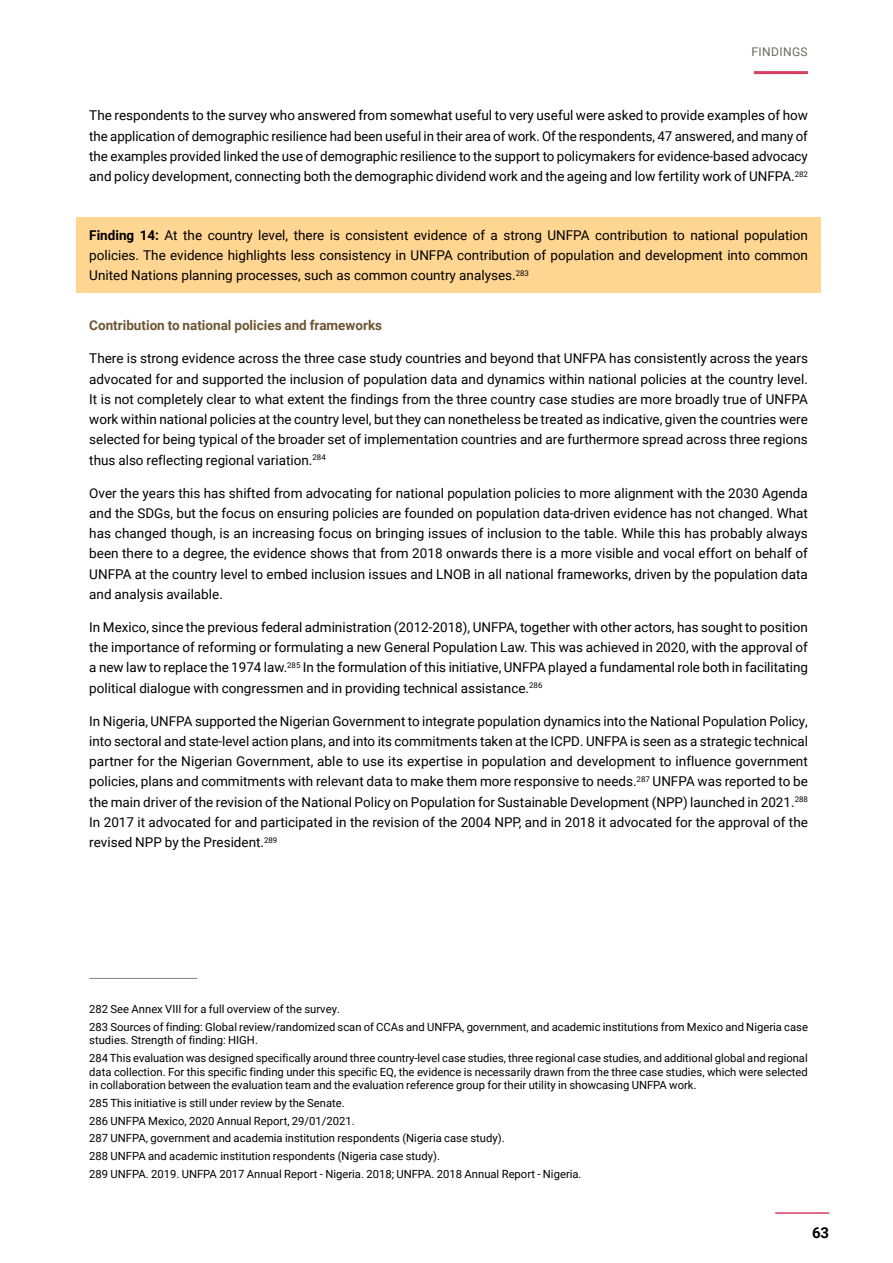
<style>
.page{position:relative;width:893px;height:1263px;background:#fff}
.page>*{position:absolute;margin:0;border:0;box-sizing:border-box;transform-origin:0 0}
.t1{font:700 15px "Roboto";color:#000}
.t2{font:13.5px/20.2px "Roboto";color:#000;text-align:justify}
.t3{font:700 13.5px "Roboto";color:#6e5534}
.t4{font:12px "Roboto";color:#6c6864}
.t5{font:11.25px/17.7px "Roboto";color:#000}
.s1{font-weight:700}
</style>
<div class="page">
<hr style="left:775px;top:1212px;width:54px;height:2px;background:#d63f5f">
<div style="left:77px;top:217px;width:744px;height:75px;background:#ffd592"></div>
<hr style="left:89px;top:978px;width:108px;height:1px;background:#808285">
<hr style="left:754px;top:71px;width:54px;height:3px;background:#d63f5f">
<p class="t4" style="left:751px;top:44px;width:15px">Findings</p>
<p class="t2" style="left:89px;top:105px;width:720px">The respondents to the survey who answered from somewhat useful to very useful were asked to provide examples of how the application of demographic resilience had been useful in their area of work. Of the respondents, 47 answered, and many of the examples provided linked the use of demographic resilience to the support to policymakers for evidence-based advocacy and policy development, connecting both the demographic dividend work and the ageing and low fertility work of UNFPA.<sup>282</sup></p>
<p class="t2" style="left:89px;top:224px;width:720px"><span class="s1">Finding 14:</span> At the country level, there is consistent evidence of a strong UNFPA contribution to national population policies. The evidence highlights less consistency in UNFPA contribution of population and development into common United Nations planning processes, such as common country analyses.<sup>283</sup></p>
<p class="t3" style="left:89px;top:316px;width:294px">Contribution to national policies and frameworks</p>
<p class="t2" style="left:89px;top:348px;width:720px">There is strong evidence across the three case study countries and beyond that UNFPA has consistently across the years advocated for and supported the inclusion of population data and dynamics within national policies at the country level.<br>It is not completely clear to what extent the findings from the three country case studies are more broadly true of UNFPA work within national policies at the country level, but they can nonetheless be treated as indicative, given the countries were selected for being typical of the broader set of implementation countries and are furthermore spread across three regions thus also reflecting regional variation.<sup>284</sup></p>
<p class="t2" style="left:89px;top:482px;width:720px">Over the years this has shifted from advocating for national population policies to more alignment with the 2030 Agenda and the SDGs, but the focus on ensuring policies are founded on population data-driven evidence has not changed. What has changed though, is an increasing focus on bringing issues of inclusion to the table. While this has probably always been there to a degree, the evidence shows that from 2018 onwards there is a more visible and vocal effort on behalf of UNFPA at the country level to embed inclusion issues and LNOB in all national frameworks, driven by the population data and analysis available.</p>
<p class="t2" style="left:89px;top:616px;width:720px">In Mexico, since the previous federal administration (2012-2018), UNFPA, together with other actors, has sought to position the importance of reforming or formulating a new General Population Law. This was achieved in 2020, with the approval of a new law to replace the 1974 law.<sup>285</sup> In the formulation of this initiative, UNFPA played a fundamental role both in facilitating political dialogue with congressmen and in providing technical assistance.<sup>286</sup></p>
<p class="t2" style="left:89px;top:710px;width:720px">In Nigeria, UNFPA supported the Nigerian Government to integrate population dynamics into the National Population Policy, into sectoral and state-level action plans, and into its commitments taken at the ICPD. UNFPA is seen as a strategic technical partner for the Nigerian Government, able to use its expertise in population and development to influence government policies, plans and commitments with relevant data to make them more responsive to needs.<sup>287</sup> UNFPA was reported to be the main driver of the revision of the National Policy on Population for Sustainable Development (NPP) launched in 2021.<sup>288<br></sup>In 2017 it advocated for and participated in the revision of the 2004 NPP, and in 2018 it advocated for the approval of the revised NPP by the President.<sup>289</sup></p>
<p class="t5" style="left:89px;top:1000px;width:720px">282 See Annex VIII for a full overview of the survey.<br>283 Sources of finding: Global review/randomized scan of CCAs and UNFPA, government, and academic institutions from Mexico and Nigeria case</p>
<p class="t5" style="left:89px;top:1031px;width:720px">studies. Strength of finding: HIGH.<br>284 This evaluation was designed specifically around three country-level case studies, three regional case studies, and additional global and regional</p>
<p class="t5" style="left:89px;top:1064px;width:720px;line-height:13.5px">data collection. For this specific finding under this specific EQ, the evidence is necessarily drawn from the three case studies, which were selected in collaboration between the evaluation team and the evaluation reference group for their utility in showcasing UNFPA work.</p>
<p class="t5" style="left:89px;top:1094px;width:494px">285 This initiative is still under review by the Senate.<br>286 UNFPA Mexico, 2020 Annual Report, 29/01/2021.<br>287 UNFPA, government and academia institution respondents (Nigeria case study).<br>288 UNFPA and academic institution respondents (Nigeria case study).<br>289 UNFPA. 2019. UNFPA 2017 Annual Report - Nigeria. 2018; UNFPA. 2018 Annual Report - Nigeria.</p>
<p class="t1" style="left:812px;top:1222px;width:19px">63</p>
</div>
